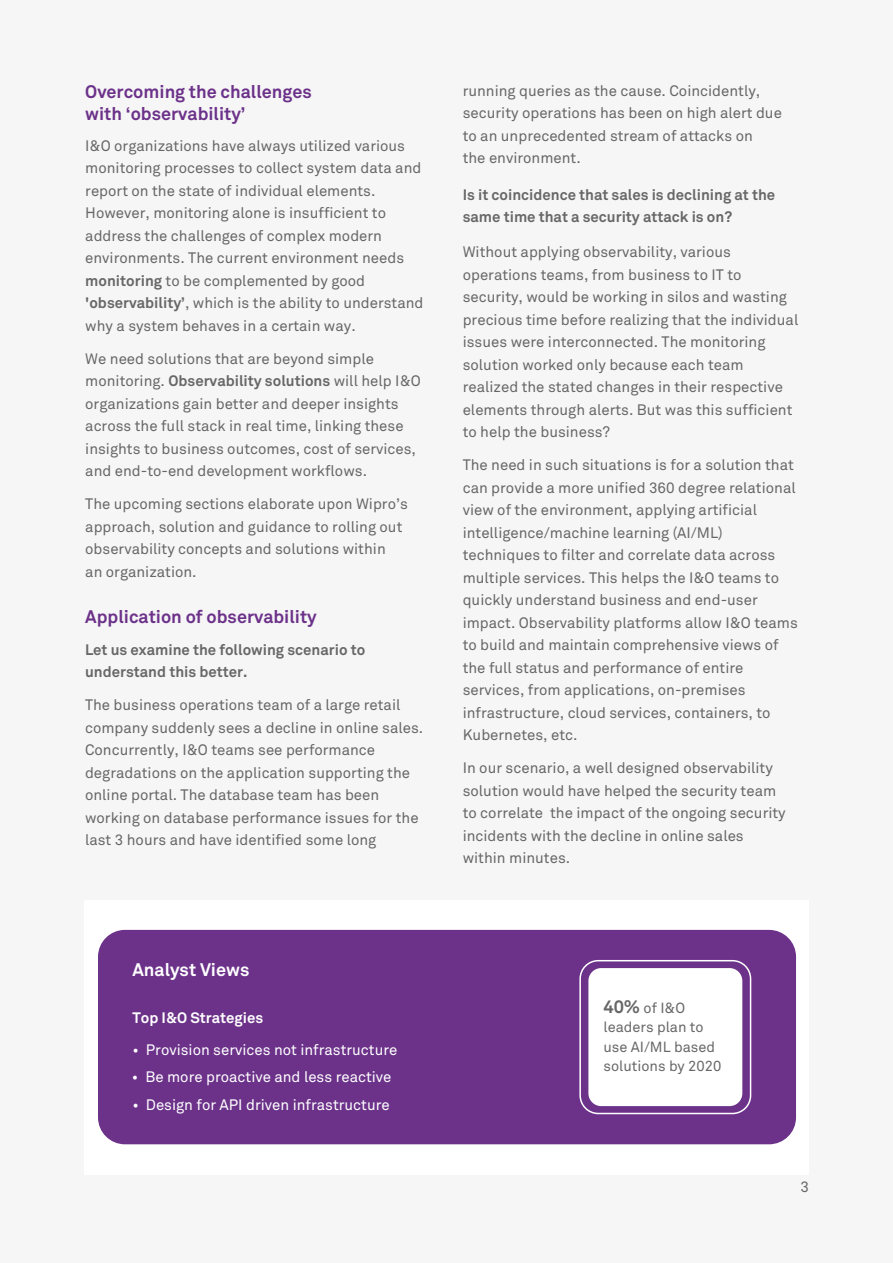
<style>
.page{position:relative;width:893px;height:1263px;background:#f6f6f6}
.page>*{position:absolute;margin:0;border:0;box-sizing:border-box;transform-origin:0 0}
.t1{font:700 18px/22.5px "Wipro Akkurat";color:#6c328a}
.t2{font:700 18px "Wipro Akkurat";color:#fff}
.t3{font:15px/22.5px "Wipro Akkurat";color:#666766}
.t4{font:700 15px/22.5px "Wipro Akkurat";color:#666766}
.t5{font:15px "Wipro Akkurat";color:#fff}
.t6{font:700 15px "Wipro Akkurat";color:#fff}
.t7{font:14.55px/19.5px "Wipro Akkurat";color:#666766}
.s1{font-weight:700}
.s2{font-weight:700;font-size:18px}
</style>
<div class="page">
<div style="left:84px;top:900px;width:724px;height:274px;background:#fff"></div>
<div style="left:98px;top:930px;width:698px;height:214px;background:#6c328a;border-radius:27px"></div>
<div style="left:579px;top:960px;width:172px;height:154px;border:2px solid #fff;border-radius:18px"></div>
<div style="left:588px;top:968px;width:154px;height:138px;background:#fff;border-radius:13px"></div>
<p class="t1" style="left:85px;top:80px;width:228px">Overcoming the challenges with ‘observability’</p>
<p class="t3" style="left:85px;top:134px;width:340px">I&amp;O organizations have always utilized various monitoring processes to collect system data and report on the state of individual elements.<br>However, monitoring alone is insufficient to address the challenges of complex modern environments. The current environment needs <span class="s1">monitoring</span> to be complemented by good <span class="s1">'observability’</span>, which is the ability to understand why a system behaves in a certain way.</p>
<p class="t3" style="left:85px;top:347px;width:337px">We need solutions that are beyond simple monitoring. <span class="s1">Observability solutions</span> will help I&amp;O organizations gain better and deeper insights across the full stack in real time, linking these insights to business outcomes, cost of services, and end-to-end development workflows.</p>
<p class="t3" style="left:85px;top:493px;width:324px">The upcoming sections elaborate upon Wipro’s approach, solution and guidance to rolling out observability concepts and solutions within<br>an organization.</p>
<p class="t1" style="left:85px;top:606px;width:233px">Application of observability</p>
<p class="t4" style="left:85px;top:638px;width:282px">Let us examine the following scenario to understand this better.</p>
<p class="t3" style="left:85px;top:694px;width:340px">The business operations team of a large retail company suddenly sees a decline in online sales.<br>Concurrently, I&amp;O teams see performance degradations on the application supporting the online portal. The database team has been working on database performance issues for the last 3 hours and have identified some long</p>
<p class="t2" style="left:132px;top:959px;width:118px">Analyst Views</p>
<p class="t6" style="left:132px;top:1008px;width:132px">Top I&amp;O Strategies</p>
<p class="t5" style="left:132px;top:1041px;width:267px">• Provision services not infrastructure</p>
<p class="t5" style="left:132px;top:1068px;width:261px">• Be more proactive and less reactive</p>
<p class="t5" style="left:132px;top:1096px;width:259px">• Design for API driven infrastructure</p>
<p class="t3" style="left:463px;top:79px;width:321px">running queries as the cause. Coincidently, security operations has been on high alert due to an unprecedented stream of attacks on<br>the environment.</p>
<p class="t4" style="left:463px;top:183px;width:314px">Is it coincidence that sales is declining at the same time that a security attack is on?</p>
<p class="t3" style="left:463px;top:241px;width:337px">Without applying observability, various operations teams, from business to IT to security, would be working in silos and wasting precious time before realizing that the individual issues were interconnected. The monitoring solution worked only because each team realized the stated changes in their respective elements through alerts. But was this sufficient to help the business?</p>
<p class="t3" style="left:463px;top:454px;width:337px">The need in such situations is for a solution that can provide a more unified 360 degree relational view of the environment, applying artificial intelligence/machine learning (AI/ML) techniques to filter and correlate data across multiple services. This helps the I&amp;O teams to quickly understand business and end-user impact. Observability platforms allow I&amp;O teams to build and maintain comprehensive views of the full status and performance of entire services, from applications, on-premises infrastructure, cloud services, containers, to Kubernetes, etc.</p>
<p class="t3" style="left:463px;top:757px;width:325px">In our scenario, a well designed observability solution would have helped the security team to correlate the impact of the ongoing security incidents with the decline in online sales within minutes.</p>
<p class="t7" style="left:603px;top:998px;width:119px"><span class="s2">40%</span> of I&amp;O leaders plan to use AI/ML based solutions by 2020</p>
<p class="t3" style="left:800px;top:1176px;width:10px">3</p>
</div>
